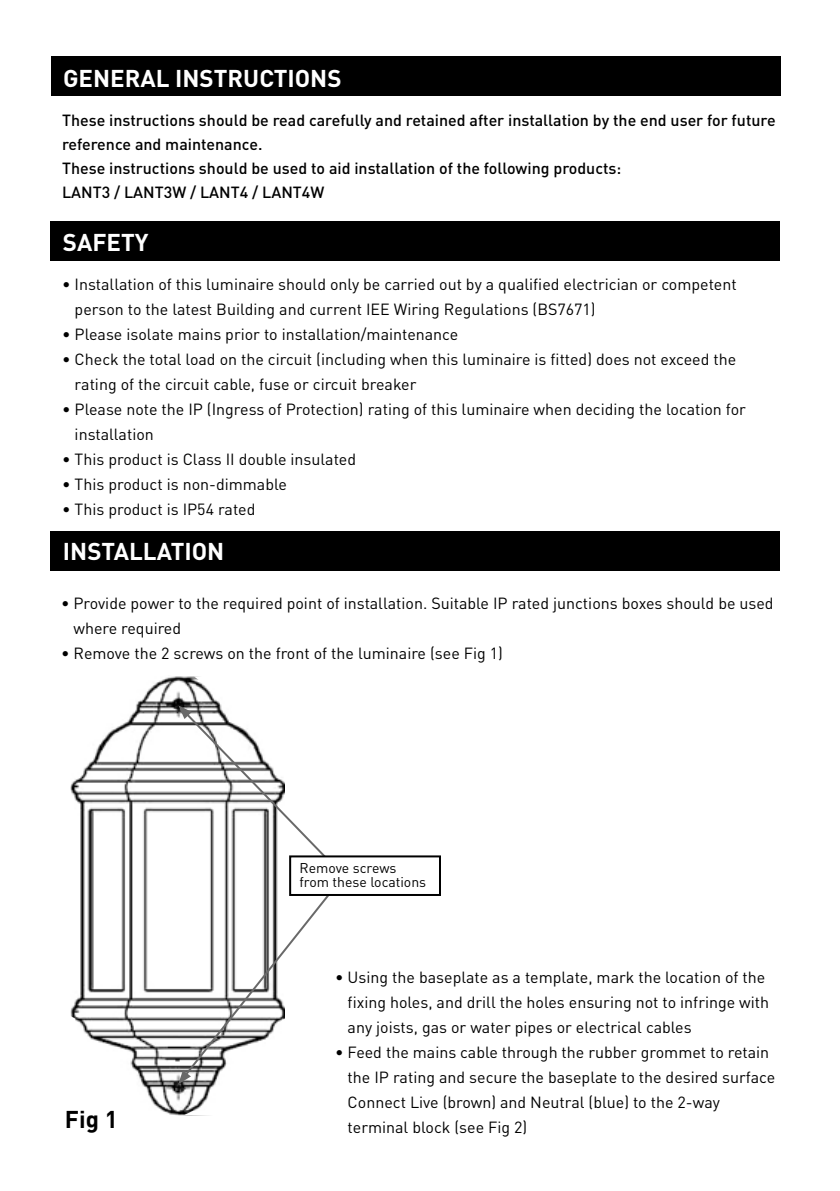
<style>
.page{position:relative;width:840px;height:1191px;background:#fff}
.page>*{position:absolute;margin:0;border:0;box-sizing:border-box;transform-origin:0 0}
.t1{font:700 24px "DIN";color:#fff}
.t2{font:700 24px "DIN";color:#000}
.t3{font:16px/25px "DIN";color:#000}
.t4{font:500 16px/24px "DIN";color:#000}
.t5{font:14px "DIN";color:#000}
</style>
<div class="page">
<div style="left:51px;top:56px;width:728px;height:40px;background:#000"></div>
<div style="left:51px;top:222px;width:728px;height:39px;background:#000"></div>
<div style="left:51px;top:531px;width:728px;height:39px;background:#000"></div>
<img style="left:71px;top:676px;width:207px;height:439px">
<svg style="left:194px;top:676px;width:84px;height:12px"></svg>
<svg style="left:70px;top:1015px;width:9px;height:100px"></svg>
<svg style="left:178px;top:705px;width:147px;height:168px"></svg>
<svg style="left:178px;top:880px;width:151px;height:236px"></svg>
<div style="left:290px;top:856px;width:150px;height:39px;background:#fff"></div>
<div style="left:289px;top:855px;width:152px;height:41px;border:2px solid #000"></div>
<p class="t1" style="left:63px;top:63px;width:280px">GENERAL INSTRUCTIONS</p>
<p class="t4" style="left:62px;top:108px;width:714px">These instructions should be read carefully and retained after installation by the end user for future reference and maintenance.</p>
<p class="t4" style="left:62px;top:156px;width:560px">These instructions should be used to aid installation of the following products:</p>
<p class="t4" style="left:62px;top:180px;width:264px">LANT3 / LANT3W / LANT4 / LANT4W</p>
<p class="t1" style="left:63px;top:227px;width:87px">SAFETY</p>
<p class="t3" style="left:75px;top:271px;width:663px;text-indent:-12px">• Installation of this luminaire should only be carried out by a qualified electrician or competent person to the latest Building and current IEE Wiring Regulations (BS7671)</p>
<p class="t3" style="left:62px;top:321px;width:397px">• Please isolate mains prior to installation/maintenance</p>
<p class="t3" style="left:75px;top:346px;width:662px;text-indent:-12px">• Check the total load on the circuit (including when this luminaire is fitted) does not exceed the rating of the circuit cable, fuse or circuit breaker</p>
<p class="t3" style="left:75px;top:396px;width:672px;text-indent:-12px">• Please note the IP (Ingress of Protection) rating of this luminaire when deciding the location for installation</p>
<p class="t3" style="left:62px;top:446px;width:295px">• This product is Class II double insulated</p>
<p class="t3" style="left:62px;top:471px;width:226px">• This product is non-dimmable</p>
<p class="t3" style="left:62px;top:496px;width:195px">• This product is IP54 rated</p>
<p class="t1" style="left:63px;top:536px;width:163px">INSTALLATION</p>
<p class="t3" style="left:73px;top:590px;width:701px;text-indent:-12px">• Provide power to the required point of installation. Suitable IP rated junctions boxes should be used where required</p>
<p class="t3" style="left:61px;top:640px;width:443px">• Remove the 2 screws on the front of the luminaire (see Fig 1)</p>
<p class="t5" style="left:299px;top:859px;width:98px">Remove screws</p>
<p class="t5" style="left:299px;top:873px;width:128px">from these locations</p>
<p class="t3" style="left:347px;top:964px;width:423px;text-indent:-12px">• Using the baseplate as a template, mark the location of the fixing holes, and drill the holes ensuring not to infringe with any joists, gas or water pipes or electrical cables</p>
<p class="t3" style="left:347px;top:1039px;width:429px;text-indent:-12px">• Feed the mains cable through the rubber grommet to retain the IP rating and secure the baseplate to the desired surface<br>Connect Live (brown) and Neutral (blue) to the 2-way</p>
<p class="t2" style="left:65px;top:1103px;width:54px">Fig 1</p>
<p class="t3" style="left:347px;top:1114px;width:181px">terminal block (see Fig 2)</p>
</div>
